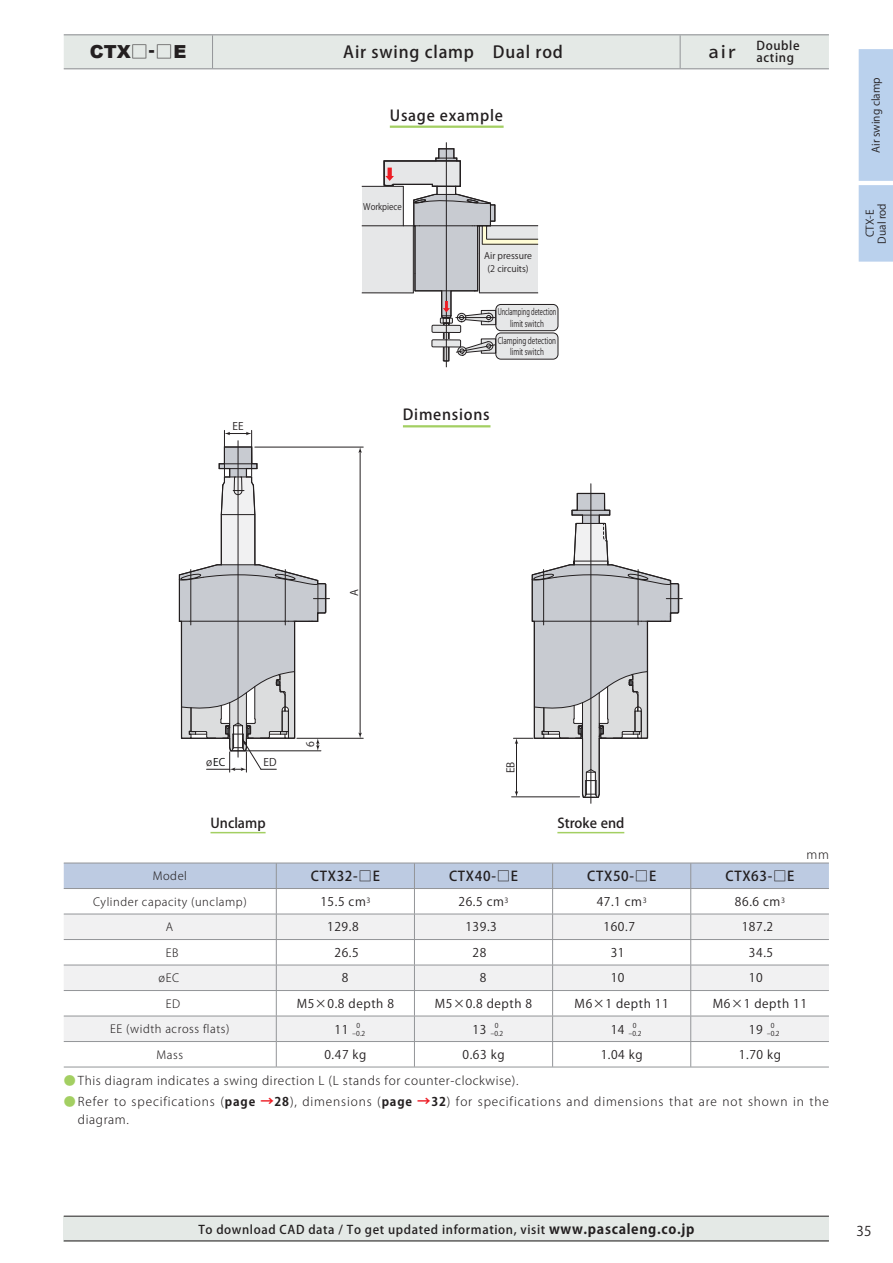
<style>
.page{position:relative;width:893px;height:1263px;background:#fff}
.page>*{position:absolute;margin:0;border:0;box-sizing:border-box;transform-origin:0 0}
.t1{font:900 18px "Arial";color:#231f20}
.t2{font:16.5px "Koz Go Pro Medium 90 msp RKSJ H";letter-spacing:.05em;color:#231f20}
.t3{font:15px "Koz Go Pro Medium 90 msp RKSJ H";letter-spacing:.05em;color:#231f20}
.t4{font:13.5px "Koz Go Pro Medium 90 msp RKSJ H";letter-spacing:.05em;color:#231f20}
.t5{font:13.5px "Koz Go Pro Medium 90 msp RKSJ H";color:#231f20}
.t6{font:13.5px "Koz Go Pro Regular 90 msp RKSJ H";color:#231f20}
.t7{font:12px "Koz Go Pro Regular 90 msp RKSJ H";letter-spacing:.05em;color:#231f20}
.t8{font:12px/18px "Koz Go Pro Light 90 msp RKSJ H";letter-spacing:.07em;color:#231f20}
.t9{font:12px/12px "Koz Go Pro Medium 90 msp RKSJ H";letter-spacing:.05em;color:#231f20}
.t10{font:12px "Koz Go Pro Light 90 msp RKSJ H";letter-spacing:.05em;color:#231f20}
.t11{font:11.25px "Koz Go Pro Light 90 msp RKSJ H";letter-spacing:.05em;color:#231f20}
.t12{font:10.5px/12px "Koz Go Pro Regular 90 msp RKSJ H";color:#231f20;text-align:center}
.t13{font:10.5px "Koz Go Pro Regular 90 msp RKSJ H";color:#020303}
.t14{font:9px/11.2px "Koz Go Pro Regular 90 msp RKSJ H";color:#231f20;text-align:center;scale:.65 1}
.t15{font:9px/11.2px "Koz Go Pro Regular 90 msp RKSJ H";color:#231f20;text-align:center;scale:.73 1}
.t16{font:9px/12.9px "Koz Go Pro Regular 90 msp RKSJ H";color:#231f20;text-align:center}
.t17{font:9px "Koz Go Pro Regular 90 msp RKSJ H";color:#231f20;scale:.9 1}
.t18{font:6.75px/7.5px "Koz Go Pro Regular 90 msp RKSJ H";color:#231f20;text-align:center}
.s1{font-family:"Koz Go Pro Extra Light 90 msp RKSJ H";font-weight:400;font-size:17.25px}
.s2{font-size:17.25px}
.s3{color:#231f20}
.s4{font-family:"Koz Go Pro Regular 90 msp RKSJ H";color:#a3cf62}
.s5{font-family:"Koz Go Pro Bold 90 msp RKSJ H"}
.s6{font-family:"Koz Go Pro Bold 90 msp RKSJ H";font-size:13.5px;color:#ed1c24}
.s7{font-family:"Koz Go Pro Bold 90 msp RKSJ H";font-size:13.5px}
</style>
<div class="page">
<div style="left:64px;top:1216px;width:765px;height:25px;background:#e4e9e6"></div>
<hr style="left:64px;top:1216px;width:765px;height:1px;background:#231f20">
<hr style="left:64px;top:1241px;width:765px;height:1px;background:#231f20">
<div style="left:64px;top:35px;width:765px;height:33px;background:#e4e9e6"></div>
<hr style="left:212px;top:35px;width:1px;height:33px;background:#939598">
<hr style="left:680px;top:35px;width:1px;height:33px;background:#939598">
<hr style="left:64px;top:34px;width:765px;height:1px;background:#939598">
<hr style="left:64px;top:68px;width:765px;height:1px;background:#939598">
<div style="left:859px;top:49px;width:34px;height:213px;background:#bad1ed"></div>
<div style="left:362px;top:186px;width:41px;height:40px;background:#e6e7e8"></div>
<div style="left:362px;top:226px;width:51px;height:67px;background:#e6e7e8"></div>
<div style="left:479px;top:226px;width:59px;height:67px;background:#e6e7e8"></div>
<div style="left:483px;top:239px;width:55px;height:5px;background:#fffcd5"></div>
<hr style="left:362px;top:225px;width:51px;height:1px;background:#231f20">
<hr style="left:362px;top:292px;width:51px;height:1px;background:#231f20">
<hr style="left:479px;top:292px;width:59px;height:1px;background:#231f20">
<hr style="left:479px;top:225px;width:59px;height:1px;background:#231f20">
<hr style="left:486px;top:239px;width:52px;height:1px;background:#231f20">
<hr style="left:362px;top:186px;width:41px;height:1px;background:#231f20">
<hr style="left:482px;top:244px;width:56px;height:1px;background:#231f20">
<hr style="left:238px;top:441px;width:1px;height:316px;background:#231f20">
<hr style="left:255px;top:447px;width:108px;height:1px;background:#231f20">
<hr style="left:297px;top:738px;width:66px;height:1px;background:#231f20">
<hr style="left:360px;top:451px;width:1px;height:283px;background:#231f20">
<svg style="left:358px;top:447px;width:4px;height:6px"></svg>
<svg style="left:358px;top:733px;width:4px;height:5px"></svg>
<hr style="left:224px;top:430px;width:1px;height:46px;background:#231f20">
<hr style="left:251px;top:430px;width:1px;height:46px;background:#231f20">
<svg style="left:225px;top:432px;width:27px;height:3px"></svg>
<div style="left:496px;top:304px;width:62px;height:27px;background:#e6e7e8;border-radius:5px"></div>
<div style="left:496px;top:333px;width:62px;height:26px;background:#e6e7e8;border-radius:5px"></div>
<div style="left:495px;top:304px;width:63px;height:27px;border:1px solid #231f20;border-radius:5px"></div>
<div style="left:495px;top:333px;width:63px;height:27px;border:1px solid #231f20;border-radius:5px"></div>
<hr style="left:446px;top:142px;width:1px;height:225px;background:#231f20">
<svg style="left:383px;top:148px;width:113px;height:214px"></svg>
<svg style="left:206px;top:447px;width:123px;height:325px"></svg>
<svg style="left:178px;top:446px;width:149px;height:306px"></svg>
<hr style="left:591px;top:484px;width:1px;height:319px;background:#231f20">
<hr style="left:512px;top:797px;width:68px;height:1px;background:#231f20">
<svg style="left:513px;top:493px;width:169px;height:305px"></svg>
<hr style="left:557px;top:832px;width:67px;height:1px;background:#a3cf62">
<hr style="left:210px;top:832px;width:56px;height:1px;background:#a3cf62">
<hr style="left:403px;top:425px;width:87px;height:2px;background:#a3cf62">
<hr style="left:390px;top:126px;width:114px;height:2px;background:#a3cf62">
<hr style="left:276px;top:1067px;width:553px;height:1px;background:#939598">
<svg style="left:64px;top:864px;width:765px;height:203px"></svg>
<hr style="left:64px;top:1041px;width:212px;height:1px;background:#939598">
<hr style="left:64px;top:1067px;width:212px;height:1px;background:#939598">
<hr style="left:64px;top:863px;width:765px;height:1px;background:#939598">
<hr style="left:64px;top:888px;width:765px;height:1px;background:#939598">
<h1 class="t1" style="left:90px;top:38px;width:98px">CTX<span class="s1">□</span><span class="s2">-</span><span class="s1">□</span>E</h1>
<h2 class="t2" style="left:343px;top:46px;width:221px">Air swing clamp Dual rod</h2>
<h2 class="t2" style="left:706px;top:46px;width:52px">ａｉｒ　</h2>
<p class="t9" style="left:756px;top:41px;width:45px">Double acting</p>
<p class="t3" style="left:390px;top:109px;width:115px">Usage example</p>
<p class="t12" style="left:232px;top:421px;width:13px">EE</p>
<p class="t17" style="left:363px;top:203px;width:44px">Workpiece</p>
<p class="t16" style="left:484px;top:250px;width:49px">Air pressure (2 circuits)</p>
<p class="t14" style="left:498px;top:308px;width:92px">Unclamping detection limit switch</p>
<p class="t15" style="left:498px;top:336px;width:81px">Clamping detection limit switch</p>
<p class="t3" style="left:403px;top:409px;width:88px">Dimensions</p>
<p class="t12" style="left:871px;top:153px;width:77px;rotate:-90deg">Air swing clamp</p>
<p class="t12" style="left:865px;top:244px;width:42px;rotate:-90deg">CTX-E<br>Dual rod</p>
<p class="t12" style="left:349px;top:596px;width:8px;rotate:-90deg">A</p>
<p class="t13" style="left:206px;top:758px;width:21px"><span class="s3">ø</span>EC</p>
<p class="t12" style="left:263px;top:757px;width:14px">ED</p>
<p class="t12" style="left:306px;top:747px;width:7px;rotate:-90deg">6</p>
<p class="t12" style="left:506px;top:773px;width:13px;rotate:-90deg">EB</p>
<p class="t5" style="left:210px;top:818px;width:57px">Unclamp</p>
<p class="t5" style="left:557px;top:818px;width:68px">Stroke end</p>
<p class="t8" style="left:806px;top:847px;width:24px">mm</p>
<p class="t11" style="left:153px;top:872px;width:36px">Model</p>
<p class="t4" style="left:311px;top:871px;width:71px">CTX32-□E</p>
<p class="t4" style="left:449px;top:871px;width:71px">CTX40-□E</p>
<p class="t4" style="left:587px;top:871px;width:71px">CTX50-□E</p>
<p class="t4" style="left:725px;top:871px;width:71px">CTX63-□E</p>
<p class="t11" style="left:93px;top:897px;width:155px">Cylinder capacity (unclamp)</p>
<p class="t7" style="left:320px;top:897px;width:52px">15.5 cm<sup>3</sup></p>
<p class="t7" style="left:458px;top:897px;width:52px">26.5 cm<sup>3</sup></p>
<p class="t7" style="left:597px;top:897px;width:52px">47.1 cm<sup>3</sup></p>
<p class="t7" style="left:735px;top:897px;width:52px">86.6 cm<sup>3</sup></p>
<p class="t11" style="left:166px;top:923px;width:9px">A</p>
<p class="t7" style="left:327px;top:922px;width:33px">129.8</p>
<p class="t7" style="left:465px;top:922px;width:33px">139.3</p>
<p class="t7" style="left:603px;top:922px;width:33px">160.7</p>
<p class="t7" style="left:742px;top:922px;width:33px">187.2</p>
<p class="t11" style="left:166px;top:948px;width:14px">EB</p>
<p class="t7" style="left:334px;top:948px;width:26px">26.5</p>
<p class="t7" style="left:473px;top:948px;width:15px">28</p>
<p class="t7" style="left:611px;top:948px;width:15px">31</p>
<p class="t7" style="left:749px;top:948px;width:26px">34.5</p>
<p class="t11" style="left:159px;top:974px;width:22px">ø EC</p>
<p class="t7" style="left:342px;top:973px;width:8px">8</p>
<p class="t7" style="left:480px;top:973px;width:8px">8</p>
<p class="t7" style="left:611px;top:973px;width:15px">10</p>
<p class="t7" style="left:749px;top:973px;width:15px">10</p>
<p class="t11" style="left:166px;top:999px;width:16px">ED</p>
<p class="t7" style="left:297px;top:999px;width:99px">M5×0.8 depth 8</p>
<p class="t7" style="left:435px;top:999px;width:99px">M5×0.8 depth 8</p>
<p class="t7" style="left:575px;top:999px;width:96px">M6×1 depth 11</p>
<p class="t7" style="left:713px;top:999px;width:96px">M6×1 depth 11</p>
<p class="t11" style="left:110px;top:1025px;width:121px">EE (width across flats)</p>
<p class="t7" style="left:334px;top:1025px;width:15px">11</p>
<p class="t18" style="left:352px;top:1023px;width:14px">0 -0.2</p>
<p class="t7" style="left:473px;top:1025px;width:15px">13</p>
<p class="t18" style="left:490px;top:1023px;width:14px">0 -0.2</p>
<p class="t7" style="left:611px;top:1025px;width:15px">14</p>
<p class="t18" style="left:628px;top:1023px;width:14px">0 -0.2</p>
<p class="t7" style="left:749px;top:1025px;width:15px">19</p>
<p class="t18" style="left:767px;top:1023px;width:14px">0 -0.2</p>
<p class="t11" style="left:157px;top:1050px;width:28px">Mass</p>
<p class="t7" style="left:324px;top:1050px;width:44px">0.47 kg</p>
<p class="t7" style="left:462px;top:1050px;width:44px">0.63 kg</p>
<p class="t7" style="left:601px;top:1050px;width:44px">1.04 kg</p>
<p class="t7" style="left:739px;top:1050px;width:44px">1.70 kg</p>
<p class="t10" style="left:64px;top:1076px;width:456px"><span class="s4">●</span> This diagram indicates a swing direction L (L stands for counter-clockwise).</p>
<p class="t8" style="left:78px;top:1095px;width:752px;text-indent:-14px"><span class="s4">●</span> Refer to specifications (<span class="s5">page</span> <span class="s6">→</span><span class="s5">28</span>), dimensions (<span class="s5">page</span> <span class="s6">→</span><span class="s5">32</span>) for specifications and dimensions that are not shown in the diagram.</p>
<p class="t9" style="left:198px;top:1225px;width:497px">To download CAD data / To get updated information, visit <span class="s7">www.pascaleng.co.jp</span></p>
<p class="t6" style="left:856px;top:1226px;width:16px">35</p>
</div>
